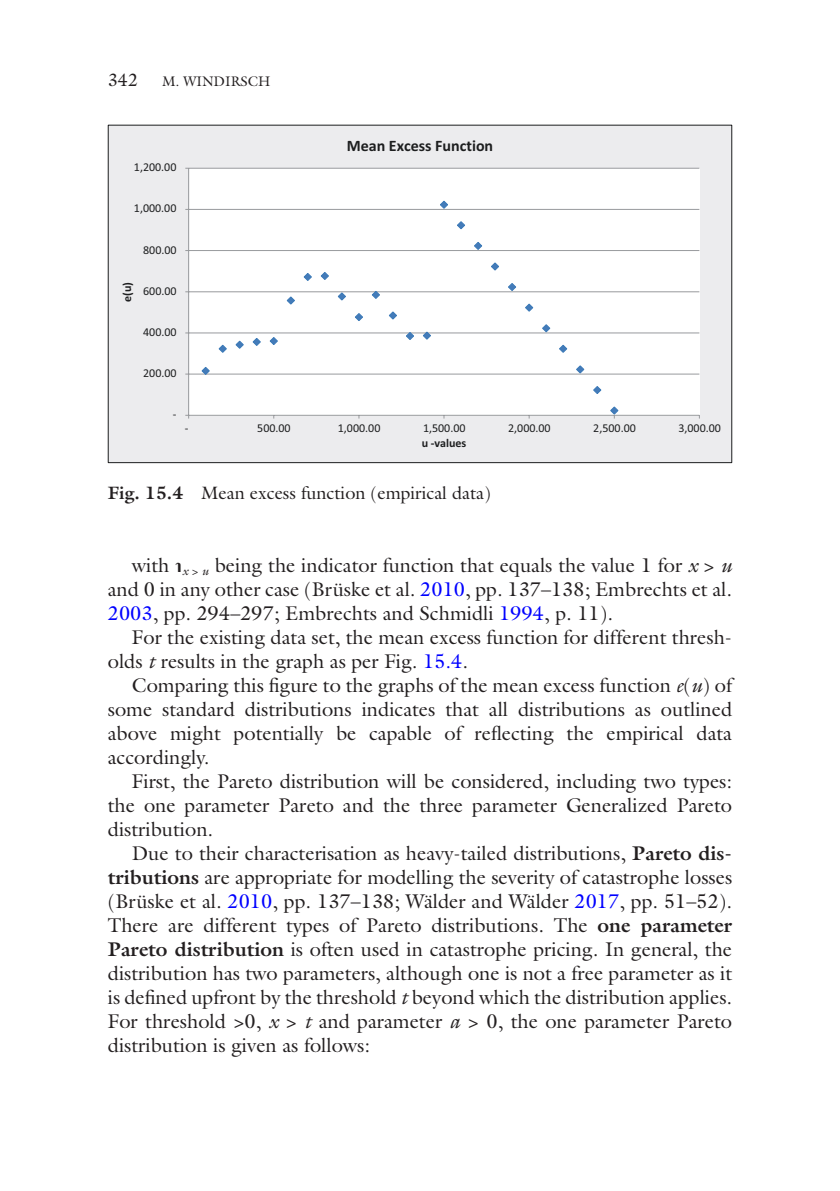
<style>
.page{position:relative;width:840px;height:1191px;background:#fff}
.page>*{position:absolute;margin:0;border:0;box-sizing:border-box;transform-origin:0 0}
.Text{font:20px/24px "Galliard Std";color:#231f20;text-align:justify}
.t1{font:18px "Galliard Std";color:#231f20}
.t2{font:16px "Calibri Bold 4";color:#1d1e1f}
.t3{font:14px "Galliard Std";color:#231f20}
.t4{font:12px "Calibri 4";color:#1d1e1f}
.t5{font:12px "Calibri Bold 4";color:#1d1e1f}
.s1{font-weight:700}
.s2{font-family:"STIX General"}
.s3{font-style:italic}
.s4{color:#00f}
</style>
<div class="page">
<div style="left:108px;top:125px;width:623px;height:337px;background:#ececee"></div>
<div style="left:188px;top:168px;width:511px;height:247px;background:#fff"></div>
<hr style="left:188px;top:168px;width:511px;height:1px;background:#989a9d">
<hr style="left:188px;top:209px;width:511px;height:1px;background:#989a9d">
<hr style="left:188px;top:250px;width:511px;height:1px;background:#989a9d">
<hr style="left:188px;top:291px;width:511px;height:1px;background:#989a9d">
<hr style="left:188px;top:332px;width:511px;height:1px;background:#989a9d">
<hr style="left:188px;top:373px;width:511px;height:1px;background:#989a9d">
<hr style="left:188px;top:168px;width:1px;height:247px;background:#989a9d">
<hr style="left:188px;top:415px;width:511px;height:1px;background:#989a9d">
<svg style="left:201px;top:367px;width:9px;height:8px"></svg>
<svg style="left:218px;top:344px;width:9px;height:9px"></svg>
<svg style="left:235px;top:340px;width:9px;height:9px"></svg>
<svg style="left:252px;top:338px;width:9px;height:8px"></svg>
<svg style="left:269px;top:337px;width:9px;height:8px"></svg>
<svg style="left:286px;top:296px;width:9px;height:9px"></svg>
<svg style="left:303px;top:273px;width:9px;height:8px"></svg>
<svg style="left:320px;top:272px;width:9px;height:8px"></svg>
<svg style="left:337px;top:292px;width:9px;height:9px"></svg>
<svg style="left:355px;top:313px;width:8px;height:8px"></svg>
<svg style="left:371px;top:291px;width:9px;height:8px"></svg>
<svg style="left:389px;top:311px;width:8px;height:9px"></svg>
<svg style="left:405px;top:332px;width:9px;height:8px"></svg>
<svg style="left:422px;top:331px;width:9px;height:9px"></svg>
<svg style="left:440px;top:200px;width:8px;height:9px"></svg>
<svg style="left:457px;top:221px;width:8px;height:9px"></svg>
<svg style="left:474px;top:242px;width:8px;height:8px"></svg>
<svg style="left:491px;top:262px;width:8px;height:9px"></svg>
<svg style="left:507px;top:283px;width:9px;height:9px"></svg>
<svg style="left:525px;top:303px;width:8px;height:9px"></svg>
<svg style="left:541px;top:324px;width:9px;height:9px"></svg>
<svg style="left:559px;top:344px;width:8px;height:9px"></svg>
<svg style="left:575px;top:365px;width:9px;height:9px"></svg>
<svg style="left:593px;top:386px;width:8px;height:8px"></svg>
<svg style="left:609px;top:406px;width:9px;height:12px"></svg>
<p class="t1" style="left:108px;top:69px;width:32px">342</p>
<p class="t3" style="left:162px;top:72px;width:110px">M. WINDIRSCH</p>
<p class="t4" style="left:134px;top:160px;width:44px">1,200.00</p>
<p class="t4" style="left:134px;top:201px;width:44px">1,000.00</p>
<p class="t4" style="left:143px;top:242px;width:35px">800.00</p>
<p class="t5" style="left:119px;top:302px;width:21px;rotate:-90deg">e(u)</p>
<p class="t4" style="left:143px;top:283px;width:35px">600.00</p>
<p class="t4" style="left:143px;top:324px;width:35px">400.00</p>
<p class="t4" style="left:143px;top:365px;width:35px">200.00</p>
<p class="t4" style="left:173px;top:407px;width:5px">-</p>
<p class="t2" style="left:346px;top:135px;width:148px">Mean Excess Function</p>
<p class="t4" style="left:184px;top:420px;width:5px">-</p>
<p class="t4" style="left:257px;top:420px;width:35px">500.00</p>
<p class="t4" style="left:337px;top:420px;width:44px">1,000.00</p>
<p class="t4" style="left:423px;top:420px;width:44px">1,500.00</p>
<p class="t4" style="left:508px;top:420px;width:44px">2,000.00</p>
<p class="t4" style="left:593px;top:420px;width:44px">2,500.00</p>
<p class="t4" style="left:678px;top:420px;width:44px">3,000.00</p>
<p class="t5" style="left:421px;top:435px;width:46px">u -values</p>
<p class="t1" style="left:108px;top:481px;width:384px"><span class="s1">Fig. 15.4</span> Mean excess function (empirical data)</p>
<p class="Text" style="left:108px;top:553px;width:625px;text-indent:24px">with <span class="s2">℩</span><sub>x</sub> <sub>&gt;</sub> <sub>u</sub> being the indicator function that equals the value 1 for <span class="s3">x</span> &gt; <span class="s3">u </span>and 0 in any other case (Brüske et al. <span class="s4">2010</span>, pp. 137–138; Embrechts et al.<br><span class="s4">2003</span>, pp. 294–297; Embrechts and Schmidli <span class="s4">1994</span>, p. 11).</p>
<p class="Text" style="left:108px;top:625px;width:625px;text-indent:24px">For the existing data set, the mean excess function for different thresh&shy;olds <span class="s3">t</span> results in the graph as per Fig. <span class="s4">15.4</span>.</p>
<p class="Text" style="left:108px;top:673px;width:625px;text-indent:24px">Comparing this figure to the graphs of the mean excess function <span class="s3">e</span>(<span class="s3">u</span>) of some standard distributions indicates that all distributions as outlined above might potentially be capable of reflecting the empirical data accordingly.</p>
<p class="Text" style="left:108px;top:769px;width:625px;text-indent:24px">First, the Pareto distribution will be considered, including two types: the one parameter Pareto and the three parameter Generalized Pareto distribution.</p>
<p class="Text" style="left:108px;top:841px;width:625px;text-indent:24px">Due to their characterisation as heavy-tailed distributions, <span class="s1">Pareto dis&shy;tributions</span> are appropriate for modelling the severity of catastrophe losses (Brüske et al. <span class="s4">2010</span>, pp. 137–138; Wälder and Wälder <span class="s4">2017</span>, pp. 51–52).<br>There are different types of Pareto distributions. The <span class="s1">one parameter Pareto distribution</span> is often used in catastrophe pricing. In general, the distribution has two parameters, although one is not a free parameter as it is defined upfront by the threshold <span class="s3">t</span> beyond which the distribution applies.<br>For threshold &gt;0, <span class="s3">x</span> &gt; <span class="s3">t</span> and parameter <span class="s3">a</span> &gt; 0, the one parameter Pareto distribution is given as follows:</p>
</div>
